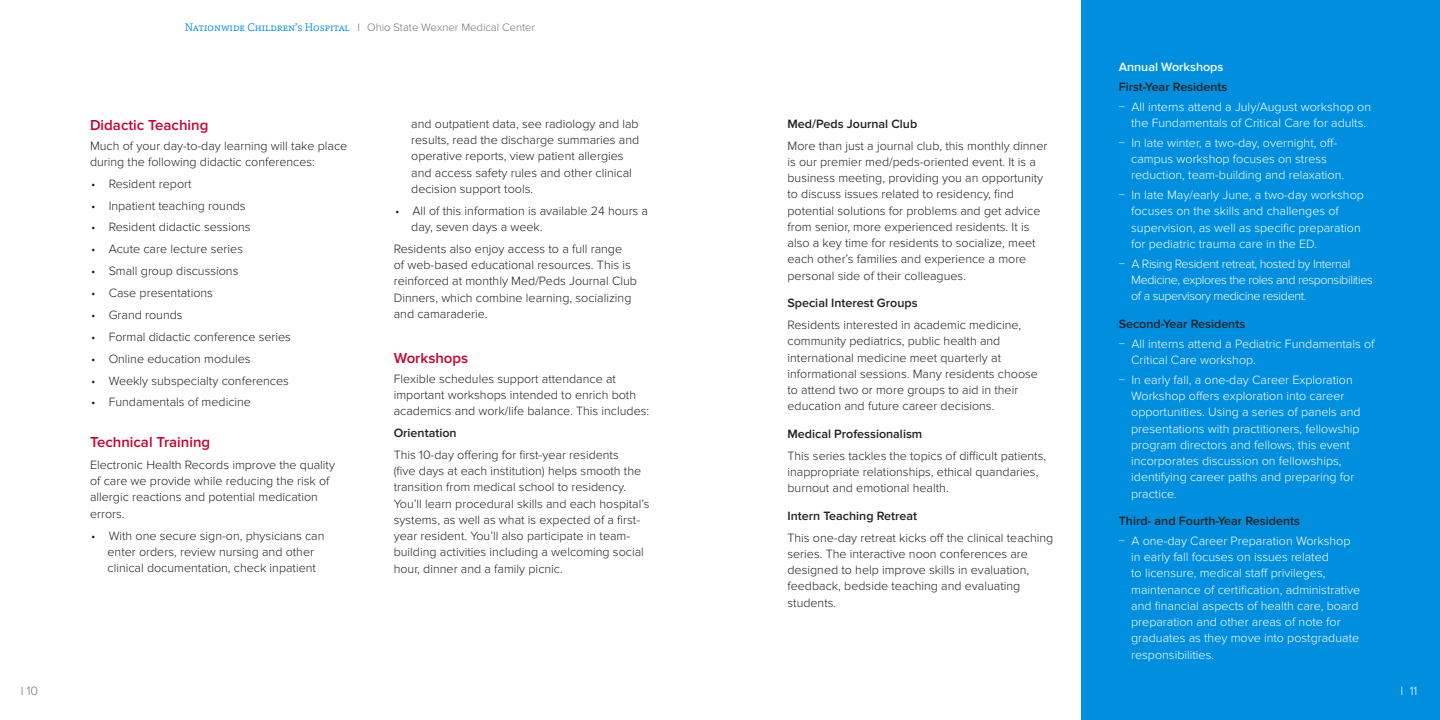
<style>
.page{position:relative;width:1440px;height:720px;background:#fff}
.page>*{position:absolute;margin:0;border:0;box-sizing:border-box;transform-origin:0 0}
.t1{font:600 15px "Proxima Nova";color:#c5002e}
.t2{font:300 12.5px/16.2px "Proxima Nova";color:#231f20}
.t3{font:300 12.5px/16.2px "Proxima Nova";color:#fff}
.t4{font:600 12.5px "Proxima Nova";color:#231f20}
.t5{font:300 12.5px/16.2px "Proxima Nova";letter-spacing:-.03em;color:#fff}
.t6{font:600 12.5px "Proxima Nova";color:#fff}
.t7{font:300 12.5px "Proxima Nova";color:#717271}
.t8{font:300 11.25px "Proxima Nova";color:#717271}
.s1{font-family:"Capita";color:#008fde}
</style>
<div class="page">
<div style="left:1082px;top:0;width:358px;height:720px;background:#008fde"></div>
<p class="t7" style="left:21px;top:684px;width:19px">I 10</p>
<p class="t8" style="left:185px;top:21px;width:352px"><span class="s1">Nationwide Children’s Hospital</span> I Ohio State Wexner Medical Center</p>
<p class="t1" style="left:90px;top:116px;width:120px">Didactic Teaching</p>
<p class="t2" style="left:90px;top:137px;width:259px">Much of your day-to-day learning will take place during the following didactic conferences:</p>
<p class="t2" style="left:91px;top:176px;width:102px">• Resident report</p>
<p class="t2" style="left:91px;top:197px;width:156px">• Inpatient teaching rounds</p>
<p class="t2" style="left:91px;top:219px;width:161px">• Resident didactic sessions</p>
<p class="t2" style="left:91px;top:241px;width:153px">• Acute care lecture series</p>
<p class="t2" style="left:91px;top:263px;width:149px">• Small group discussions</p>
<p class="t2" style="left:91px;top:285px;width:123px">• Case presentations</p>
<p class="t2" style="left:91px;top:307px;width:93px">• Grand rounds</p>
<p class="t2" style="left:91px;top:329px;width:201px">• Formal didactic conference series</p>
<p class="t2" style="left:91px;top:351px;width:161px">• Online education modules</p>
<p class="t2" style="left:91px;top:372px;width:199px">• Weekly subspecialty conferences</p>
<p class="t2" style="left:91px;top:394px;width:161px">• Fundamentals of medicine</p>
<p class="t1" style="left:90px;top:433px;width:122px">Technical Training</p>
<p class="t2" style="left:90px;top:457px;width:247px">Electronic Health Records improve the quality of care we provide while reducing the risk of allergic reactions and potential medication errors.</p>
<p class="t2" style="left:108px;top:527px;width:219px;text-indent:-16px">• With one secure sign-on, physicians can enter orders, review nursing and other clinical documentation, check inpatient</p>
<p class="t2" style="left:411px;top:116px;width:230px">and outpatient data, see radiology and lab results, read the discharge summaries and operative reports, view patient allergies and access safety rules and other clinical decision support tools.</p>
<p class="t2" style="left:411px;top:203px;width:238px;text-indent:-16px">• All of this information is available 24 hours a day, seven days a week.</p>
<p class="t2" style="left:394px;top:241px;width:245px">Residents also enjoy access to a full range<br>of web-based educational resources. This is reinforced at monthly Med/Peds Journal Club Dinners, which combine learning, socializing and camaraderie.</p>
<p class="t1" style="left:394px;top:349px;width:76px">Workshops</p>
<p class="t2" style="left:394px;top:370px;width:257px">Flexible schedules support attendance at important workshops intended to enrich both academics and work/life balance. This includes:</p>
<p class="t4" style="left:394px;top:426px;width:64px">Orientation</p>
<p class="t2" style="left:394px;top:447px;width:257px">This 10-day offering for first-year residents<br>(five days at each institution) helps smooth the transition from medical school to residency.<br>You’ll learn procedural skills and each hospital’s systems, as well as what is expected of a first&shy;year resident. You’ll also participate in team&shy;building activities including a welcoming social hour, dinner and a family picnic.</p>
<p class="t4" style="left:788px;top:116px;width:131px">Med/Peds Journal Club</p>
<p class="t2" style="left:788px;top:138px;width:261px">More than just a journal club, this monthly dinner is our premier med/peds-oriented event. It is a business meeting, providing you an opportunity to discuss issues related to residency, find potential solutions for problems and get advice from senior, more experienced residents. It is also a key time for residents to socialize, meet each other’s families and experience a more personal side of their colleagues.</p>
<p class="t4" style="left:788px;top:296px;width:132px">Special Interest Groups</p>
<p class="t2" style="left:788px;top:317px;width:252px">Residents interested in academic medicine, community pediatrics, public health and international medicine meet quarterly at informational sessions. Many residents choose to attend two or more groups to aid in their education and future career decisions.</p>
<p class="t4" style="left:788px;top:426px;width:136px">Medical Professionalism</p>
<p class="t2" style="left:788px;top:448px;width:260px">This series tackles the topics of difficult patients, inappropriate relationships, ethical quandaries, burnout and emotional health.</p>
<p class="t4" style="left:788px;top:508px;width:131px">Intern Teaching Retreat</p>
<p class="t2" style="left:788px;top:529px;width:267px">This one-day retreat kicks off the clinical teaching series. The interactive noon conferences are designed to help improve skills in evaluation, feedback, bedside teaching and evaluating students.</p>
<p class="t6" style="left:1119px;top:60px;width:106px">Annual Workshops</p>
<p class="t4" style="left:1119px;top:80px;width:110px">First-Year Residents</p>
<p class="t3" style="left:1131px;top:99px;width:241px;text-indent:-12px">− All interns attend a July/August workshop on the Fundamentals of Critical Care for adults.</p>
<p class="t3" style="left:1131px;top:135px;width:215px;text-indent:-12px">− In late winter, a two-day, overnight, off&shy;campus workshop focuses on stress reduction, team-building and relaxation.</p>
<p class="t3" style="left:1131px;top:187px;width:234px;text-indent:-12px">− In late May/early June, a two-day workshop focuses on the skills and challenges of supervision, as well as specific preparation for pediatric trauma care in the ED.</p>
<p class="t5" style="left:1131px;top:256px;width:243px;text-indent:-12px">− A Rising Resident retreat, hosted by Internal<br>Medicine, explores the roles and responsibilities of a supervisory medicine resident.</p>
<p class="t4" style="left:1119px;top:316px;width:128px">Second-Year Residents</p>
<p class="t3" style="left:1131px;top:336px;width:245px;text-indent:-12px">− All interns attend a Pediatric Fundamentals of<br>Critical Care workshop.</p>
<p class="t3" style="left:1131px;top:372px;width:231px;text-indent:-12px">− In early fall, a one-day Career Exploration Workshop offers exploration into career opportunities. Using a series of panels and presentations with practitioners, fellowship program directors and fellows, this event incorporates discussion on fellowships, identifying career paths and preparing for practice.</p>
<p class="t4" style="left:1119px;top:514px;width:183px">Third- and Fourth-Year Residents</p>
<p class="t3" style="left:1131px;top:533px;width:230px;text-indent:-12px">− A one-day Career Preparation Workshop in early fall focuses on issues related<br>to licensure, medical staff privileges, maintenance of certification, administrative and financial aspects of health care, board preparation and other areas of note for graduates as they move into postgraduate responsibilities.</p>
<p class="t3" style="left:1401px;top:683px;width:18px">I 11</p>
</div>
